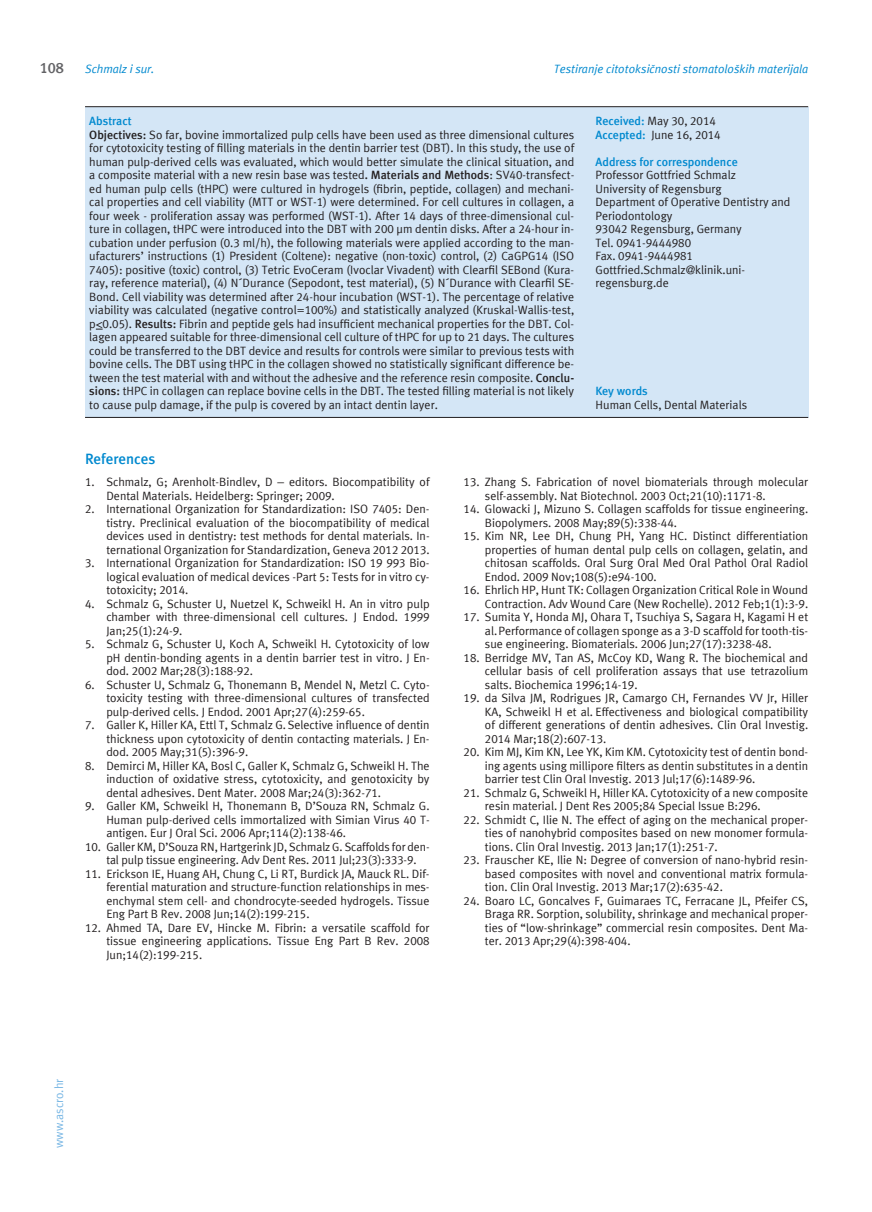
<style>
.page{position:relative;width:872px;height:1212px;background:#fff}
.page>*{position:absolute;margin:0;border:0;box-sizing:border-box;transform-origin:0 0}
.t1{font:700 15px "Meta ASC";color:#0089cf}
.t2{font:700 15px "Meta ASC";color:#636366}
.t3{font:12px/13.5px "Meta ASC";color:#231f20;text-align:justify}
.t4{font:italic 12px "Meta ASC";color:#0089cf}
.t5{font:700 12px "Meta ASC";color:#0089cf}
.t6{font:12px "Meta ASC";color:#77b6e4}
.s1{font-weight:700;color:#0089cf}
.s2{font-weight:700}
</style>
<div class="page">
<div style="left:85px;top:107px;width:723px;height:310px;background:#d4e6f6"></div>
<hr style="left:85px;top:106px;width:723px;height:1px;background:#231f20">
<hr style="left:85px;top:417px;width:723px;height:1px;background:#231f20">
<p class="t2" style="left:40px;top:59px;width:26px">108</p>
<p class="t4" style="left:554px;top:62px;width:256px">Testiranje citotoksičnosti stomatoloških materijala</p>
<p class="t4" style="left:85px;top:62px;width:71px">Schmalz i sur.</p>
<p class="t3" style="left:89px;top:114px;width:486px;text-align:left"><span class="s1">Abstract<br></span><span class="s2">Objectives:</span> So far, bovine immortalized pulp cells have been used as three dimensional cultures for cytotoxicity testing of filling materials in the dentin barrier test (DBT). In this study, the use of human pulp-derived cells was evaluated, which would better simulate the clinical situation, and a composite material with a new resin base was tested<span class="s2">. Materials and Methods</span>: SV40-transfect&shy;ed human pulp cells (tHPC) were cultured in hydrogels (fibrin, peptide, collagen) and mechani&shy;cal properties and cell viability (MTT or WST-1) were determined. For cell cultures in collagen, a four week - proliferation assay was performed (WST-1). After 14 days of three-dimensional cul&shy;ture in collagen, tHPC were introduced into the DBT with 200 µm dentin disks. After a 24-hour in&shy;cubation under perfusion (0.3 ml/h), the following materials were applied according to the man&shy;ufacturers’ instructions (1) President (Coltene): negative (non-toxic) control, (2) CaGPG14 (ISO 7405): positive (toxic) control, (3) Tetric EvoCeram (Ivoclar Vivadent) with Clearfil SEBond (Kura&shy;ray, reference material), (4) N´Durance (Sepodont, test material), (5) N´Durance with Clearfil SE-Bond. Cell viability was determined after 24-hour incubation (WST-1). The percentage of relative viability was calculated (negative control=100%) and statistically analyzed (Kruskal-Wallis-test, p&lt;0.05). <span class="s2">Results:</span> Fibrin and peptide gels had insufficient mechanical properties for the DBT. Col&shy;lagen appeared suitable for three-dimensional cell culture of tHPC for up to 21 days. The cultures could be transferred to the DBT device and results for controls were similar to previous tests with bovine cells. The DBT using tHPC in the collagen showed no statistically significant difference be&shy;tween the test material with and without the adhesive and the reference resin composite. <span class="s2">Conclu&shy;sions:</span> tHPC in collagen can replace bovine cells in the DBT. The tested filling material is not likely to cause pulp damage, if the pulp is covered by an intact dentin layer.</p>
<p class="t3" style="left:595px;top:114px;width:127px"><span class="s1">Received:</span> May 30, 2014<br><span class="s1">Accepted:</span> June 16, 2014</p>
<p class="t5" style="left:595px;top:154px;width:144px">Address for correspondence</p>
<p class="t3" style="left:595px;top:168px;width:196px;text-align:left">Professor Gottfried Schmalz<br>University of Regensburg<br>Department of Operative Dentistry and<br>Periodontology<br>93042 Regensburg, Germany<br>Tel. 0941-9444980<br>Fax. 0941-9444981<br>Gottfried.Schmalz@klinik.uni&shy;regensburg.de</p>
<p class="t5" style="left:595px;top:384px;width:54px">Key words</p>
<p class="t3" style="left:595px;top:397px;width:153px">Human Cells, Dental Materials</p>
<p class="t1" style="left:85px;top:450px;width:72px">References</p>
<p class="t3" style="left:106px;top:475px;width:325px;text-indent:-21px">1. Schmalz, G; Arenholt-Bindlev, D – editors. Biocompatibility of<br>Dental Materials. Heidelberg: Springer; 2009.</p>
<p class="t3" style="left:106px;top:502px;width:325px;text-indent:-21px">2. International Organization for Standardization: ISO 7405: Den&shy;tistry. Preclinical evaluation of the biocompatibility of medical devices used in dentistry: test methods for dental materials. In&shy;ternational Organization for Standardization, Geneva 2012 2013.</p>
<p class="t3" style="left:106px;top:556px;width:325px;text-indent:-21px">3. International Organization for Standardization: ISO 19 993 Bio&shy;logical evaluation of medical devices -Part 5: Tests for in vitro cy&shy;totoxicity; 2014.</p>
<p class="t3" style="left:106px;top:596px;width:325px;text-indent:-21px">4. Schmalz G, Schuster U, Nuetzel K, Schweikl H. An in vitro pulp chamber with three-dimensional cell cultures. J Endod. 1999<br>Jan;25(1):24-9.</p>
<p class="t3" style="left:106px;top:637px;width:325px;text-indent:-21px">5. Schmalz G, Schuster U, Koch A, Schweikl H. Cytotoxicity of low pH dentin-bonding agents in a dentin barrier test in vitro. J En&shy;dod. 2002 Mar;28(3):188-92.</p>
<p class="t3" style="left:106px;top:677px;width:325px;text-indent:-21px">6. Schuster U, Schmalz G, Thonemann B, Mendel N, Metzl C. Cyto&shy;toxicity testing with three-dimensional cultures of transfected pulp-derived cells. J Endod. 2001 Apr;27(4):259-65.</p>
<p class="t3" style="left:106px;top:718px;width:325px;text-indent:-21px">7. Galler K, Hiller KA, Ettl T, Schmalz G.Selective influence of dentin thickness upon cytotoxicity of dentin contacting materials. J En&shy;dod. 2005 May;31(5):396-9.</p>
<p class="t3" style="left:106px;top:758px;width:325px;text-indent:-21px">8. Demirci M, Hiller KA, Bosl C, Galler K, Schmalz G, Schweikl H. The induction of oxidative stress, cytotoxicity, and genotoxicity by dental adhesives. Dent Mater. 2008 Mar;24(3):362-71.</p>
<p class="t3" style="left:106px;top:799px;width:325px;text-indent:-21px">9. Galler KM, Schweikl H, Thonemann B, D’Souza RN, Schmalz G.<br>Human pulp-derived cells immortalized with Simian Virus 40 T&shy;antigen. Eur J Oral Sci. 2006 Apr;114(2):138-46.</p>
<p class="t3" style="left:106px;top:839px;width:325px;text-indent:-21px">10. Galler KM, D’Souza RN, Hartgerink JD, Schmalz G. Scaffolds for den&shy;tal pulp tissue engineering. Adv Dent Res. 2011 Jul;23(3):333-9.</p>
<p class="t3" style="left:106px;top:866px;width:325px;text-indent:-21px">11. Erickson IE, Huang AH, Chung C, Li RT, Burdick JA, Mauck RL. Dif&shy;ferential maturation and structure-function relationships in mes&shy;enchymal stem cell- and chondrocyte-seeded hydrogels. Tissue Eng Part B Rev. 2008 Jun;14(2):199-215.</p>
<p class="t3" style="left:106px;top:920px;width:325px;text-indent:-21px">12. Ahmed TA, Dare EV, Hincke M. Fibrin: a versatile scaffold for tissue engineering applications. Tissue Eng Part B Rev. 2008<br>Jun;14(2):199-215.</p>
<p class="t3" style="left:485px;top:475px;width:325px;text-indent:-21px">13. Zhang S. Fabrication of novel biomaterials through molecular self-assembly. Nat Biotechnol. 2003 Oct;21(10):1171-8.</p>
<p class="t3" style="left:485px;top:502px;width:325px;text-indent:-21px">14. Glowacki J, Mizuno S. Collagen scaffolds for tissue engineering.<br>Biopolymers. 2008 May;89(5):338-44.</p>
<p class="t3" style="left:485px;top:529px;width:325px;text-indent:-21px">15. Kim NR, Lee DH, Chung PH, Yang HC. Distinct differentiation properties of human dental pulp cells on collagen, gelatin, and chitosan scaffolds. Oral Surg Oral Med Oral Pathol Oral Radiol Endod. 2009 Nov;108(5):e94-100.</p>
<p class="t3" style="left:463px;top:583px;width:346px;text-align:right">16. Ehrlich HP, Hunt TK: Collagen Organization Critical Role in Wound<br>Contraction. Adv Wound Care (New Rochelle). 2012 Feb;1(1):3-9.</p>
<p class="t3" style="left:485px;top:610px;width:325px;text-indent:-21px">17. Sumita Y, Honda MJ, Ohara T, Tsuchiya S, Sagara H, Kagami H et al.Performance of collagen sponge as a 3-D scaffold for tooth-tis&shy;sue engineering. Biomaterials. 2006 Jun;27(17):3238-48.</p>
<p class="t3" style="left:485px;top:650px;width:325px;text-indent:-21px">18. Berridge MV, Tan AS, McCoy KD, Wang R. The biochemical and cellular basis of cell proliferation assays that use tetrazolium salts. Biochemica 1996;14-19.</p>
<p class="t3" style="left:485px;top:691px;width:325px;text-indent:-21px">19. da Silva JM, Rodrigues JR, Camargo CH, Fernandes VV Jr, Hiller KA, Schweikl H et al. Effectiveness and biological compatibility of different generations of dentin adhesives. Clin Oral Investig.<br>2014 Mar;18(2):607-13.</p>
<p class="t3" style="left:485px;top:745px;width:325px;text-indent:-21px">20. Kim MJ, Kim KN, Lee YK, Kim KM. Cytotoxicity test of dentin bond&shy;ing agents using millipore filters as dentin substitutes in a dentin barrier test Clin Oral Investig. 2013 Jul;17(6):1489-96.</p>
<p class="t3" style="left:485px;top:785px;width:325px;text-indent:-21px">21. Schmalz G, Schweikl H, Hiller KA. Cytotoxicity of a new composite resin material. J Dent Res 2005;84 Special Issue B:296.</p>
<p class="t3" style="left:485px;top:812px;width:325px;text-indent:-21px">22. Schmidt C, Ilie N. The effect of aging on the mechanical proper&shy;ties of nanohybrid composites based on new monomer formula&shy;tions. Clin Oral Investig. 2013 Jan;17(1):251-7.</p>
<p class="t3" style="left:485px;top:853px;width:325px;text-indent:-21px">23. Frauscher KE, Ilie N: Degree of conversion of nano-hybrid resin&shy;based composites with novel and conventional matrix formula&shy;tion. Clin Oral Investig. 2013 Mar;17(2):635-42.</p>
<p class="t3" style="left:485px;top:893px;width:325px;text-indent:-21px">24. Boaro LC, Goncalves F, Guimaraes TC, Ferracane JL, Pfeifer CS, Braga RR. Sorption, solubility, shrinkage and mechanical proper&shy;ties of “low-shrinkage” commercial resin composites. Dent Ma&shy;ter. 2013 Apr;29(4):398-404.</p>
<p class="t6" style="left:52px;top:1148px;width:71px;rotate:-90deg">www.ascro.hr</p>
</div>
